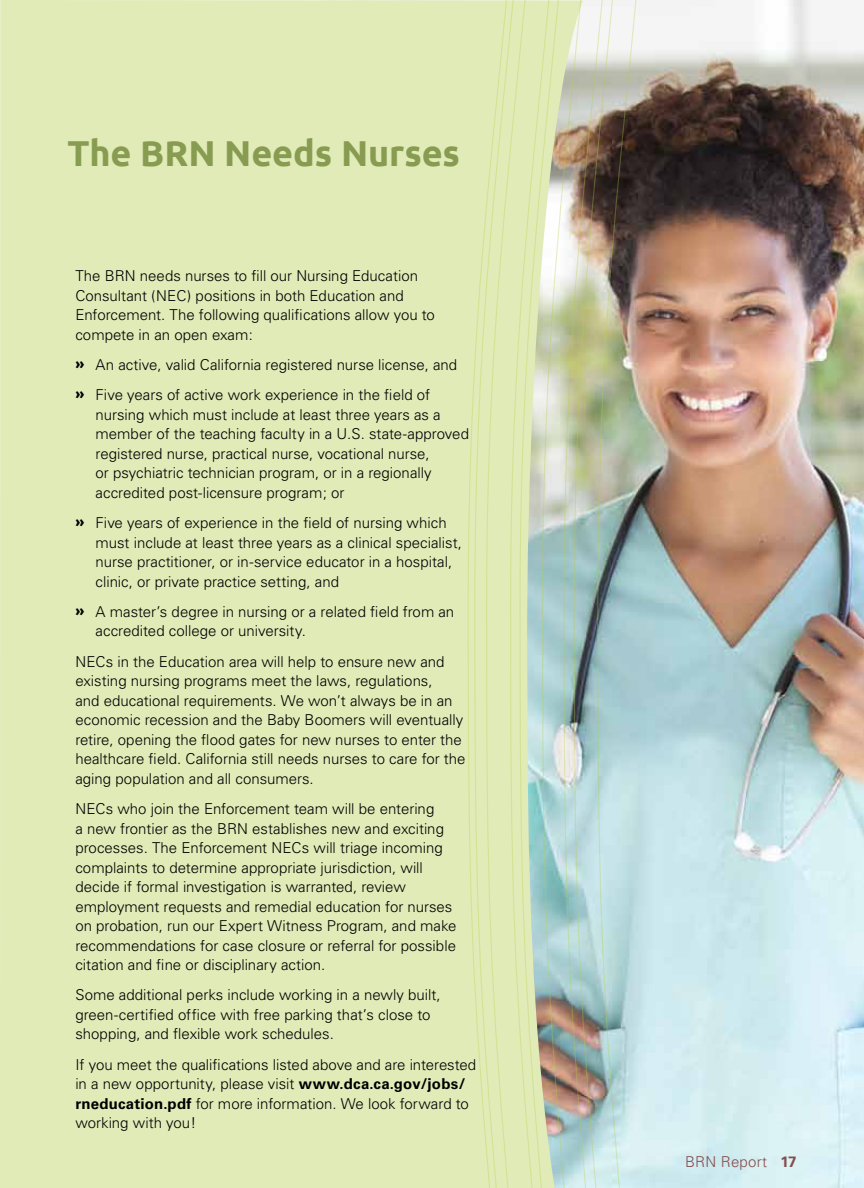
<style>
.page{position:relative;width:864px;height:1188px;background:#fff}
.page>*{position:absolute;margin:0;border:0;box-sizing:border-box;transform-origin:0 0}
.t1{font:700 36px "Ubuntu";color:#889c51}
.t2{font:300 15px/19.5px "Univers CE";color:#000}
.t3{font:300 15px "Univers CE";letter-spacing:.015em;color:#874c4c}
.s1{font-weight:700}
</style>
<div class="page">
<img style="left:641px;top:0;width:223px;height:1188px">
<div style="left:0;top:0;width:467px;height:1188px;background:#e1ebb8"></div>
<img style="left:617px;top:0;width:24px;height:1188px">
<img style="left:607px;top:0;width:10px;height:1188px">
<img style="left:586px;top:0;width:21px;height:1188px">
<img style="left:563px;top:0;width:23px;height:1188px">
<img style="left:554px;top:0;width:9px;height:1188px">
<svg style="left:530px;top:0;width:24px;height:1188px;background:#c4d6c1"></svg>
<svg style="left:467px;top:0;width:7px;height:1188px;background:#dfeab4"></svg>
<svg style="left:474px;top:0;width:11px;height:1188px;background:#dfeab4"></svg>
<svg style="left:485px;top:0;width:45px;height:1188px;background:#dfe9b5"></svg>
<svg style="left:76px;top:361px;width:8px;height:7px"></svg>
<svg style="left:76px;top:391px;width:8px;height:8px"></svg>
<svg style="left:76px;top:519px;width:8px;height:8px"></svg>
<svg style="left:76px;top:608px;width:8px;height:7px"></svg>
<h1 class="t1" style="left:68px;top:131px;width:394px">The BRN Needs Nurses</h1>
<p class="t2" style="left:75px;top:266px;width:361px">The BRN needs nurses to fill our Nursing Education Consultant (NEC) positions in both Education and Enforcement. The following qualifications allow you to compete in an open exam:</p>
<p class="t2" style="left:96px;top:350px;width:363px;line-height:30.3px">An active, valid California registered nurse license, and<br>Five years of active work experience in the field of</p>
<p class="t2" style="left:96px;top:405px;width:375px">nursing which must include at least three years as a member of the teaching faculty in a U. S. state-approved registered nurse, practical nurse, vocational nurse,<br>or psychiatric technician program, or in a regionally accredited post-licensure program; or</p>
<p class="t2" style="left:96px;top:513px;width:368px">Five years of experience in the field of nursing which must include at least three years as a clinical specialist, nurse practitioner, or in-service educator in a hospital, clinic, or private practice setting, and</p>
<p class="t2" style="left:96px;top:602px;width:360px">A master’s degree in nursing or a related field from an accredited college or university.</p>
<p class="t2" style="left:75px;top:652px;width:392px">NECs in the Education area will help to ensure new and existing nursing programs meet the laws, regulations,<br>and educational requirements. We won’t always be in an economic recession and the Baby Boomers will eventually retire, opening the flood gates for new nurses to enter the healthcare field. California still needs nurses to care for the aging population and all consumers.</p>
<p class="t2" style="left:75px;top:799px;width:383px">NECs who join the Enforcement team will be entering<br>a new frontier as the BRN establishes new and exciting processes. The Enforcement NECs will triage incoming complaints to determine appropriate jurisdiction, will decide if formal investigation is warranted, review employment requests and remedial education for nurses on probation, run our Expert Witness Program, and make recommendations for case closure or referral for possible citation and fine or disciplinary action.</p>
<p class="t2" style="left:75px;top:986px;width:367px">Some additional perks include working in a newly built, green-certified office with free parking that’s close to shopping, and flexible work schedules.</p>
<p class="t2" style="left:75px;top:1055px;width:402px">If you meet the qualifications listed above and are interested in a new opportunity, please visit <span class="s1">www.dca.ca.gov/jobs/ rneducation.pdf</span> for more information. We look forward to working with you!</p>
<p class="t3" style="left:685px;top:1153px;width:7px">brn</p>
<p class="t3" style="left:721px;top:1153px;width:77px">Report <span class="s1">17</span></p>
</div>
